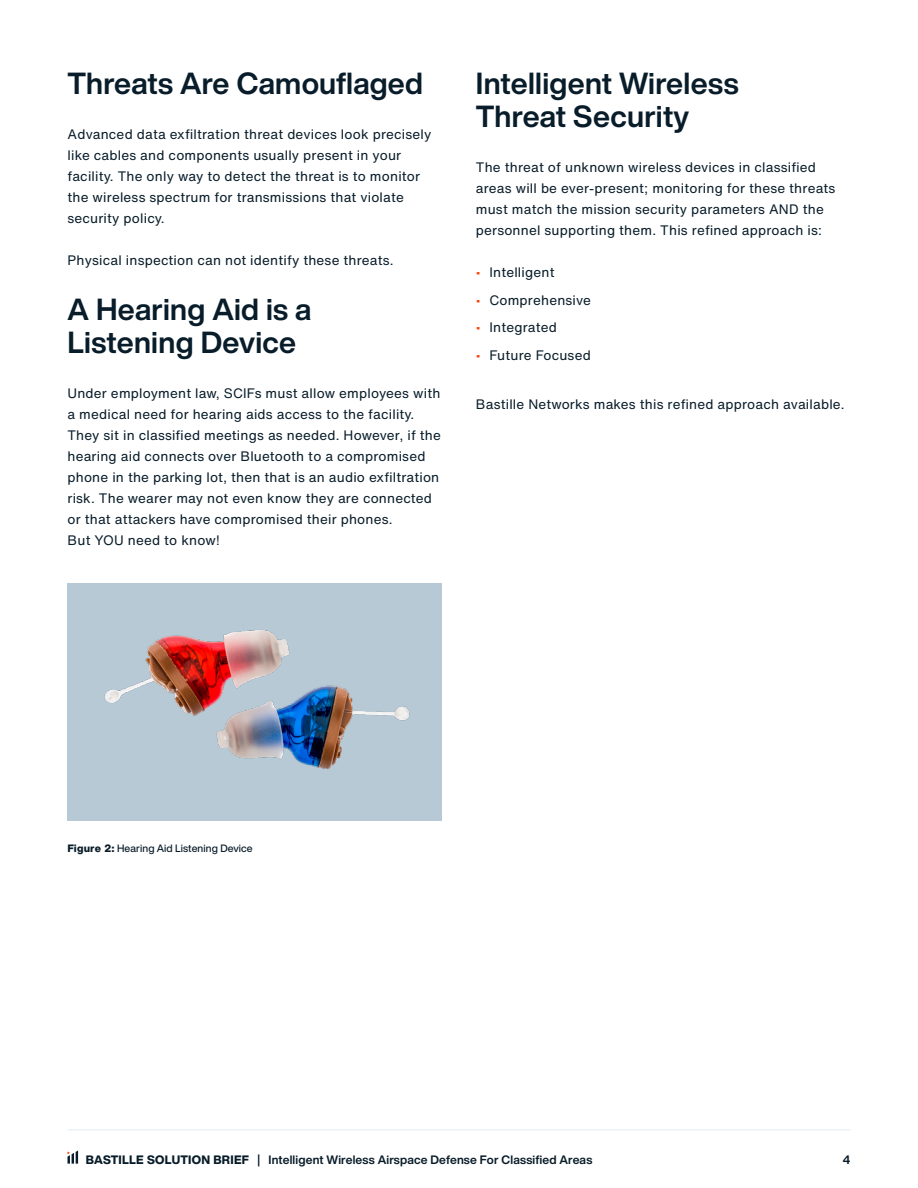
<style>
.page{position:relative;width:918px;height:1188px;background:#fff}
.page>*{position:absolute;margin:0;border:0;box-sizing:border-box;transform-origin:0 0}
.t1{font:700 30px/33px "Helvetica Now Display";letter-spacing:.01em;color:#081c29}
.t2{font:13.5px/21px "Helvetica Now Text";letter-spacing:.015em;color:#081c29}
.t3{font:700 12px "Helvetica Now Display";letter-spacing:.015em;color:#081c29}
.t4{font:500 10.5px "Helvetica Now Display";letter-spacing:.01em;color:#081c29}
.s1{color:#fa4000}
.s2{font-family:"Helvetica Now Text";font-weight:800}
.s3{font-weight:800}
</style>
<div class="page">
<svg style="left:68px;top:1151px;width:10px;height:13px"></svg>
<hr style="left:68px;top:1130px;width:782px;height:1px;background:#e3ebf2">
<div style="left:68px;top:583px;width:374px;height:237px;background:#b8c9d6"></div>
<img style="left:104px;top:630px;width:306px;height:140px">
<h1 class="t1" style="left:68px;top:67px;width:357px">Threats Are Camouflaged</h1>
<p class="t2" style="left:68px;top:123px;width:365px">Advanced data exfiltration threat devices look precisely like cables and components usually present in your facility. The only way to detect the threat is to monitor the wireless spectrum for transmissions that violate security policy.</p>
<p class="t2" style="left:68px;top:250px;width:328px">Physical inspection can not identify these threats.</p>
<h1 class="t1" style="left:68px;top:293px;width:245px">A Hearing Aid is a<br>Listening Device</h1>
<p class="t2" style="left:68px;top:382px;width:375px">Under employment law, SCIFs must allow employees with a medical need for hearing aids access to the facility.<br>They sit in classified meetings as needed. However, if the hearing aid connects over Bluetooth to a compromised phone in the parking lot, then that is an audio exfiltration risk. The wearer may not even know they are connected or that attackers have compromised their phones.<br>But YOU need to know!</p>
<h1 class="t1" style="left:476px;top:67px;width:264px">Intelligent Wireless<br>Threat Security</h1>
<p class="t2" style="left:476px;top:156px;width:361px">The threat of unknown wireless devices in classified areas will be ever-present; monitoring for these threats must match the mission security parameters AND the personnel supporting them. This refined approach is:</p>
<p class="t2" style="left:476px;top:261px;width:80px"><span class="s1">•</span> Intelligent</p>
<p class="t2" style="left:476px;top:289px;width:117px"><span class="s1">•</span> Comprehensive</p>
<p class="t2" style="left:476px;top:317px;width:83px"><span class="s1">•</span> Integrated</p>
<p class="t2" style="left:476px;top:344px;width:116px"><span class="s1">•</span> Future Focused</p>
<p class="t2" style="left:476px;top:393px;width:370px">Bastille Networks makes this refined approach available.</p>
<p class="t4" style="left:68px;top:841px;width:187px"><span class="s2">Figure 2:</span> Hearing Aid Listening Device</p>
<p class="t3" style="left:86px;top:1151px;width:508px"><span class="s3">BASTILLE SOLUTION BRIEF</span> | Intelligent Wireless Airspace Defense For Classified Areas</p>
<p class="t3" style="left:843px;top:1151px;width:9px">4</p>
</div>
